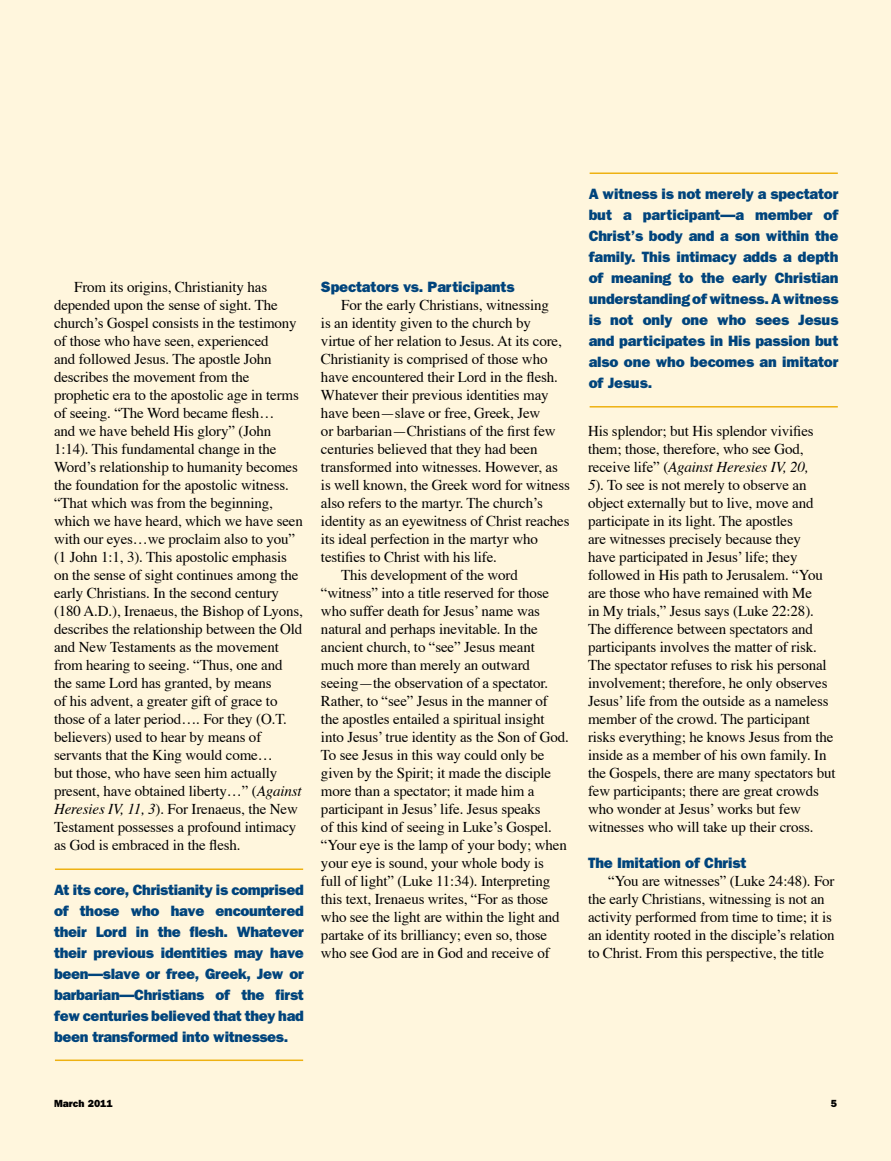
<style>
.page{position:relative;width:891px;height:1161px;background:#fff6dd}
.page>*{position:absolute;margin:0;border:0;box-sizing:border-box;transform-origin:0 0}
.t1{font:15px/18px "Times";letter-spacing:-.01em;color:#000}
.t2{font:800 15px/21px "Franklin Gothic";letter-spacing:-.01em;color:#00447c;text-align:justify}
.t3{font:800 10.5px "Tee Franklin";color:#000}
.s1{font-style:italic}
</style>
<div class="page">
<hr style="left:55px;top:868px;width:248px;height:2px;background:#eeb111">
<hr style="left:55px;top:1060px;width:248px;height:1px;background:#eeb111">
<hr style="left:590px;top:172px;width:248px;height:2px;background:#eeb111">
<hr style="left:590px;top:406px;width:248px;height:2px;background:#eeb111">
<p class="t1" style="left:54px;top:276px;width:250px;text-indent:20px">From its origins, Christianity has depended upon the sense of sight. The church’s Gospel consists in the testimony of those who have seen, experienced<br>and followed Jesus. The apostle John describes the movement from the prophetic era to the apostolic age in terms of seeing. “The Word became flesh…<br>and we have beheld His glory” (John 1:14). This fundamental change in the Word’s relationship to humanity becomes the foundation for the apostolic witness. “That which was from the beginning, which we have heard, which we have seen with our eyes…we proclaim also to you” (1 John 1:1, 3). This apostolic emphasis on the sense of sight continues among the early Christians. In the second century (180 A.D.), Irenaeus, the Bishop of Lyons, describes the relationship between the Old and New Testaments as the movement from hearing to seeing. “Thus, one and the same Lord has granted, by means<br>of his advent, a greater gift of grace to those of a later period…. For they (O.T. believers) used to hear by means of servants that the King would come…<br>but those, who have seen him actually present, have obtained liberty…” (<span class="s1">Against Heresies IV, 11, 3</span>). For Irenaeus, the New Testament possesses a profound intimacy as God is embraced in the flesh.</p>
<p class="t2" style="left:321px;top:276px;width:195px">Spectators vs. Participants</p>
<p class="t1" style="left:341px;top:295px;width:209px">For the early Christians, witnessing</p>
<p class="t1" style="left:321px;top:313px;width:211px">is an identity given to the church by</p>
<p class="t1" style="left:321px;top:331px;width:242px">virtue of her relation to Jesus. At its core,</p>
<p class="t1" style="left:321px;top:349px;width:228px">Christianity is comprised of those who</p>
<p class="t1" style="left:321px;top:367px;width:239px">have encountered their Lord in the flesh.</p>
<p class="t1" style="left:321px;top:385px;width:229px">Whatever their previous identities may</p>
<p class="t1" style="left:321px;top:403px;width:221px">have been—slave or free, Greek, Jew</p>
<p class="t1" style="left:321px;top:421px;width:236px">or barbarian—Christians of the first few</p>
<p class="t1" style="left:321px;top:439px;width:218px">centuries believed that they had been</p>
<p class="t1" style="left:321px;top:457px;width:238px">transformed into witnesses. However, as</p>
<p class="t1" style="left:321px;top:475px;width:250px">is well known, the Greek word for witness</p>
<p class="t1" style="left:321px;top:493px;width:223px">also refers to the martyr. The church’s</p>
<p class="t1" style="left:321px;top:511px;width:250px">identity as an eyewitness of Christ reaches</p>
<p class="t1" style="left:321px;top:529px;width:218px">its ideal perfection in the martyr who</p>
<p class="t1" style="left:321px;top:547px;width:178px">testifies to Christ with his life.</p>
<p class="t1" style="left:341px;top:565px;width:178px">This development of the word</p>
<p class="t1" style="left:321px;top:583px;width:230px">“witness” into a title reserved for those</p>
<p class="t1" style="left:321px;top:601px;width:221px">who suffer death for Jesus’ name was</p>
<p class="t1" style="left:321px;top:619px;width:218px">natural and perhaps inevitable. In the</p>
<p class="t1" style="left:321px;top:637px;width:215px">ancient church, to “see” Jesus meant</p>
<p class="t1" style="left:321px;top:655px;width:211px">much more than merely an outward</p>
<p class="t1" style="left:321px;top:673px;width:229px">seeing—the observation of a spectator.</p>
<p class="t1" style="left:321px;top:691px;width:228px">Rather, to “see” Jesus in the manner of</p>
<p class="t1" style="left:321px;top:709px;width:225px">the apostles entailed a spiritual insight</p>
<p class="t1" style="left:321px;top:727px;width:249px">into Jesus’ true identity as the Son of God.</p>
<p class="t1" style="left:321px;top:745px;width:225px">To see Jesus in this way could only be</p>
<p class="t1" style="left:321px;top:763px;width:232px">given by the Spirit; it made the disciple</p>
<p class="t1" style="left:321px;top:781px;width:215px">more than a spectator; it made him a</p>
<p class="t1" style="left:321px;top:799px;width:221px">participant in Jesus’ life. Jesus speaks</p>
<p class="t1" style="left:321px;top:817px;width:232px">of this kind of seeing in Luke’s Gospel.</p>
<p class="t1" style="left:321px;top:835px;width:247px">“Your eye is the lamp of your body; when</p>
<p class="t1" style="left:321px;top:853px;width:224px">your eye is sound, your whole body is</p>
<p class="t1" style="left:321px;top:871px;width:231px">full of light” (Luke 11:34). Interpreting</p>
<p class="t1" style="left:321px;top:889px;width:229px">this text, Irenaeus writes, “For as those</p>
<p class="t1" style="left:321px;top:907px;width:240px">who see the light are within the light and</p>
<p class="t1" style="left:321px;top:925px;width:228px">partake of its brilliancy; even so, those</p>
<p class="t1" style="left:321px;top:943px;width:230px">who see God are in God and receive of</p>
<p class="t2" style="left:54px;top:879px;width:251px">At its core, Christianity is comprised of those who have encountered their Lord in the flesh. Whatever their previous identities may have been—slave or free, Greek, Jew or barbarian—Christians of the first few centuries believed that they had been transformed into witnesses.</p>
<p class="t2" style="left:589px;top:183px;width:251px">A witness is not merely a spectator but a participant—a member of Christ’s body and a son within the family. This intimacy adds a depth of meaning to the early Christian understanding of witness. A witness is not only one who sees Jesus and participates in His passion but also one who becomes an imitator of Jesus.</p>
<p class="t1" style="left:588px;top:421px;width:249px">His splendor; but His splendor vivifies them; those, therefore, who see God, receive life” (<span class="s1">Against Heresies IV, 20,<br>5</span>). To see is not merely to observe an object externally but to live, move and participate in its light. The apostles<br>are witnesses precisely because they<br>have participated in Jesus’ life; they followed in His path to Jerusalem. “You are those who have remained with Me<br>in My trials,” Jesus says (Luke 22:28).<br>The difference between spectators and participants involves the matter of risk.<br>The spectator refuses to risk his personal involvement; therefore, he only observes Jesus’ life from the outside as a nameless member of the crowd. The participant risks everything; he knows Jesus from the inside as a member of his own family. In the Gospels, there are many spectators but few participants; there are great crowds who wonder at Jesus’ works but few witnesses who will take up their cross.</p>
<p class="t2" style="left:588px;top:852px;width:160px">The Imitation of Christ</p>
<p class="t1" style="left:588px;top:871px;width:248px;text-indent:20px">“You are witnesses” (Luke 24:48). For the early Christians, witnessing is not an activity performed from time to time; it is an identity rooted in the disciple’s relation to Christ. From this perspective, the title</p>
<p class="t3" style="left:54px;top:1097px;width:60px">March 2011</p>
<p class="t3" style="left:831px;top:1097px;width:8px">5</p>
</div>
